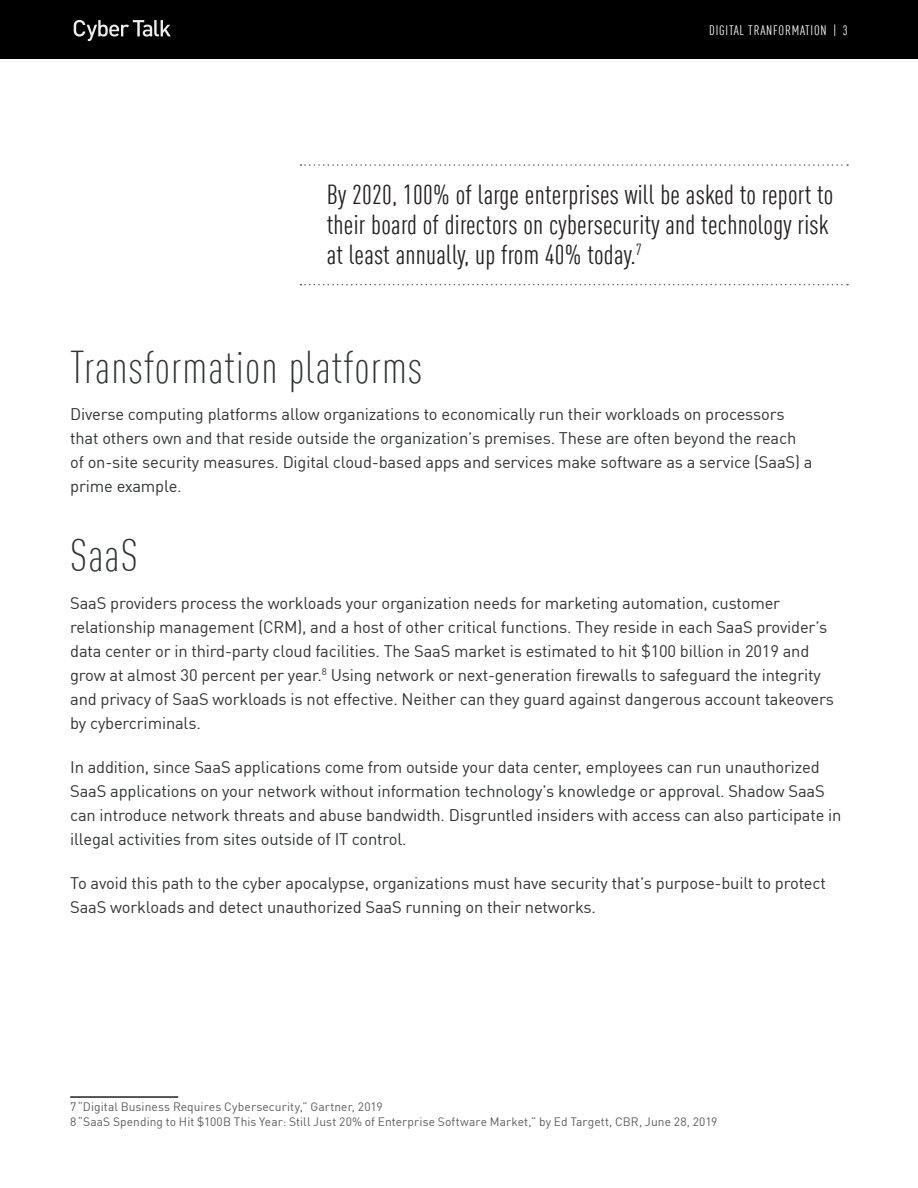
<style>
.page{position:relative;width:918px;height:1188px;background:#fff}
.page>*{position:absolute;margin:0;border:0;box-sizing:border-box;transform-origin:0 0}
.Header_2{font:300 condensed 45px "DIN Pro";letter-spacing:.025em;color:#313434}
.Note_Breaker{font:condensed 27px/30px "DIN Pro";letter-spacing:.01em;color:#231f20}
.Body_Copy{font:16.5px/24px "DIN Pro";letter-spacing:-.01em;color:#313434}
.t1{font:condensed 13.5px "DIN Pro";letter-spacing:.06em;color:#fff}
.Footnotes{font:12px "DIN Pro";letter-spacing:.005em;color:#5e5c5b}
</style>
<div class="page">
<div style="left:0;top:0;width:918px;height:58px;background:#000"></div>
<svg style="left:300px;top:164px;width:548px;height:2px"></svg>
<svg style="left:300px;top:284px;width:548px;height:1px"></svg>
<hr style="left:70px;top:1096px;width:108px;height:2px;background:#231f20">
<svg style="left:74px;top:20px;width:97px;height:21px"></svg>
<p class="t1" style="left:709px;top:21px;width:140px">DIGITAL TRANFORMATION | 3</p>
<p class="Note_Breaker" style="left:327px;top:177px;width:508px">By 2020, 100% of large enterprises will be asked to report to their board of directors on cybersecurity and technology risk at least annually, up from 40% today.<sup>7</sup></p>
<p class="Header_2" style="left:70px;top:336px;width:354px">Transformation platforms</p>
<p class="Body_Copy" style="left:70px;top:401px;width:744px">Diverse computing platforms allow organizations to economically run their workloads on processors that others own and that reside outside the organization’s premises. These are often beyond the reach of on-site security measures. Digital cloud-based apps and services make software as a service (SaaS) a prime example.</p>
<p class="Header_2" style="left:70px;top:525px;width:69px">SaaS</p>
<p class="Body_Copy" style="left:70px;top:590px;width:765px">SaaS providers process the workloads your organization needs for marketing automation, customer relationship management (CRM), and a host of other critical functions. They reside in each SaaS provider’s data center or in third-party cloud facilities. The SaaS market is estimated to hit $100 billion in 2019 and grow at almost 30 percent per year.<sup>8</sup> Using network or next-generation firewalls to safeguard the integrity and privacy of SaaS workloads is not effective. Neither can they guard against dangerous account takeovers by cybercriminals.</p>
<p class="Body_Copy" style="left:70px;top:754px;width:773px">In addition, since SaaS applications come from outside your data center, employees can run unauthorized SaaS applications on your network without information technology’s knowledge or approval. Shadow SaaS can introduce network threats and abuse bandwidth. Disgruntled insiders with access can also participate in illegal activities from sites outside of IT control.</p>
<p class="Body_Copy" style="left:70px;top:870px;width:757px">To avoid this path to the cyber apocalypse, organizations must have security that’s purpose-built to protect<br>SaaS workloads and detect unauthorized SaaS running on their networks.</p>
<p class="Footnotes" style="left:70px;top:1098px;width:314px">7“Digital Business Requires Cybersecurity,” Gartner, 2019</p>
<p class="Footnotes" style="left:70px;top:1112px;width:649px">8“SaaS Spending to Hit $100B This Year: Still Just 20% of Enterprise Software Market,” by Ed Targett, CBR, June 28, 2019</p>
</div>
